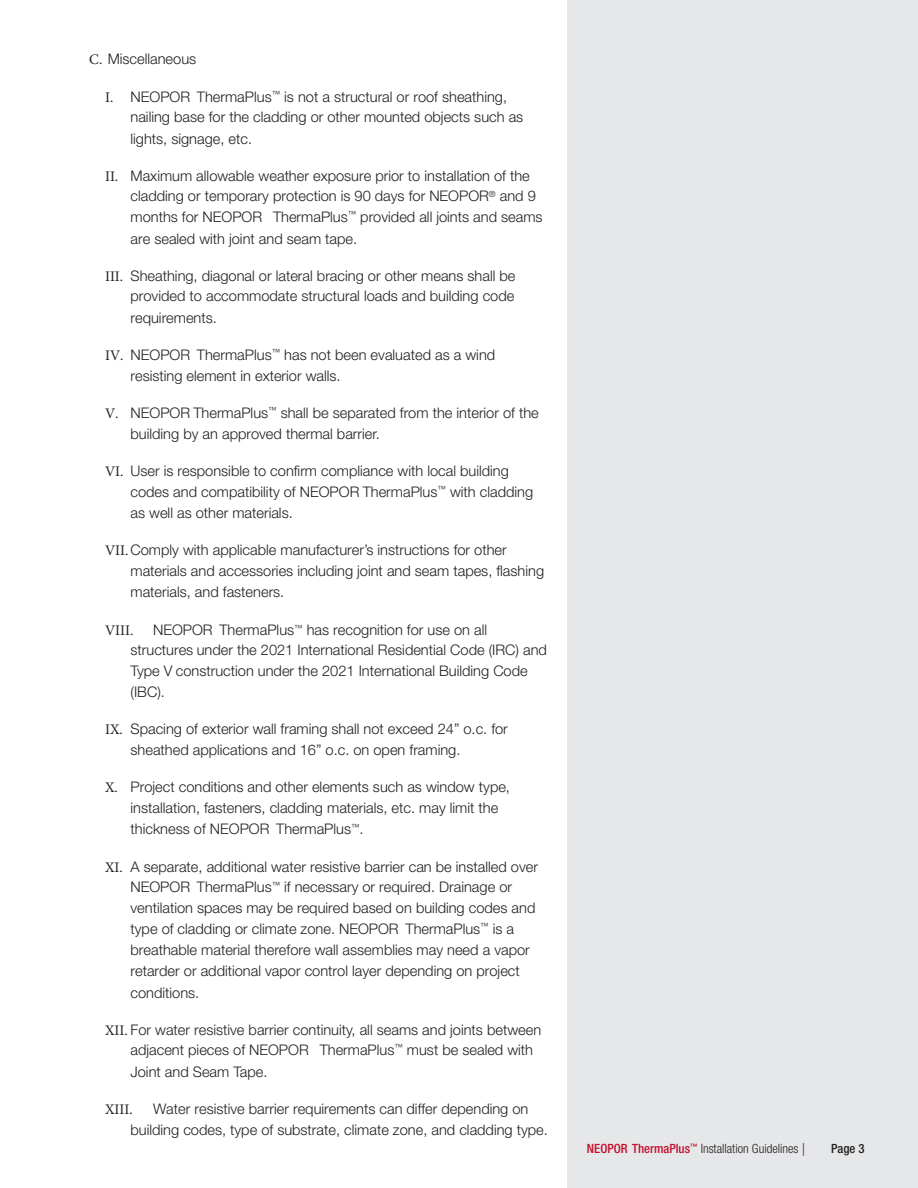
<style>
.page{position:relative;width:918px;height:1188px;background:#fff}
.page>*{position:absolute;margin:0;border:0;box-sizing:border-box;transform-origin:0 0}
.t1{font:300 14.7px/21px "Helvetica Neue LT Std";color:#231f20}
.t2{font:14.7px "Minion Pro";color:#231f20}
.t3{font:300 condensed 12.75px "Helvetica Neue LT Std";color:#231f20}
.t4{font:500 condensed 12.75px "Helvetica Neue LT Std";color:#231f20}
.s1{font-family:"Minion Pro";font-weight:400}
.s2{font-weight:500;color:#c3102e}
.s3{font-stretch:normal}
</style>
<div class="page">
<div style="left:567px;top:0;width:351px;height:1188px;background:#e6e7e9"></div>
<p class="t1" style="left:89px;top:48px;width:108px"><span class="s1">C.</span> Miscellaneous</p>
<p class="t1" style="left:131px;top:86px;width:394px;text-indent:-26px"><span class="s1">I.</span> NEOPOR<sup>®</sup>ThermaPlus<sup>™</sup> is not a structural or roof sheathing, nailing base for the cladding or other mounted objects such as lights, signage, etc.</p>
<p class="t1" style="left:131px;top:165px;width:414px;text-indent:-25px"><span class="s1">II.</span> Maximum allowable weather exposure prior to installation of the cladding or temporary protection is 90 days for NEOPOR<sup>®</sup> and 9 months for NEOPOR<sup>®</sup> ThermaPlus<sup>™</sup> provided all joints and seams are sealed with joint and seam tape.</p>
<p class="t1" style="left:131px;top:265px;width:386px;text-align:justify;text-indent:-25px"><span class="s1">III.</span> Sheathing, diagonal or lateral bracing or other means shall be provided to accommodate structural loads and building code requirements.</p>
<p class="t1" style="left:131px;top:344px;width:366px;text-indent:-26px"><span class="s1">IV.</span> NEOPOR<sup>®</sup>ThermaPlus<sup>™</sup> has not been evaluated as a wind resisting element in exterior walls.</p>
<p class="t1" style="left:131px;top:402px;width:410px;text-indent:-25px"><span class="s1">V.</span> NEOPOR ThermaPlus<sup>™</sup> shall be separated from the interior of the building by an approved thermal barrier.</p>
<p class="t1" style="left:131px;top:460px;width:404px;text-indent:-25px"><span class="s1">VI.</span> User is responsible to confirm compliance with local building codes and compatibility of NEOPOR ThermaPlus<sup>™</sup> with cladding as well as other materials.</p>
<p class="t1" style="left:131px;top:539px;width:415px;text-indent:-25px"><span class="s1">VII.</span>Comply with applicable manufacturer’s instructions for other materials and accessories including joint and seam tapes, flashing materials, and fasteners.</p>
<p class="t2" style="left:105px;top:621px;width:30px">VIII.</p>
<p class="t1" style="left:131px;top:620px;width:418px;line-height:20.5px;text-indent:23px">NEOPOR<sup>®</sup>ThermaPlus<sup>™</sup> has recognition for use on all structures under the 2021 International Residential Code (IRC) and Type V construction under the 2021 International Building Code (IBC).</p>
<p class="t1" style="left:131px;top:718px;width:379px;text-indent:-25px"><span class="s1">IX.</span> Spacing of exterior wall framing shall not exceed 24” o.c. for sheathed applications and 16” o.c. on open framing.</p>
<p class="t1" style="left:131px;top:776px;width:381px;text-indent:-26px"><span class="s1">X.</span> Project conditions and other elements such as window type, installation, fasteners, cladding materials, etc. may limit the thickness of NEOPOR<sup>®</sup>ThermaPlus<sup>™</sup>.</p>
<p class="t1" style="left:131px;top:856px;width:409px;text-indent:-25px"><span class="s1">XI.</span> A separate, additional water resistive barrier can be installed over NEOPOR<sup>®</sup>ThermaPlus<sup>™</sup> if necessary or required. Drainage or ventilation spaces may be required based on building codes and type of cladding or climate zone. NEOPOR<sup>®</sup>ThermaPlus<sup>™</sup> is a breathable material therefore wall assemblies may need a vapor retarder or additional vapor control layer depending on project conditions.</p>
<p class="t1" style="left:131px;top:1019px;width:412px;text-indent:-25px"><span class="s1">XII.</span> For water resistive barrier continuity, all seams and joints between adjacent pieces of NEOPOR<sup>®</sup> ThermaPlus<sup>™</sup> must be sealed with<br>Joint and Seam Tape.</p>
<p class="t2" style="left:105px;top:1099px;width:29px">XIII.</p>
<p class="t1" style="left:131px;top:1098px;width:419px;text-align:center">Water resistive barrier requirements can differ depending on building codes, type of substrate, climate zone, and cladding type.</p>
<p class="t3" style="left:587px;top:1142px;width:219px"><span class="s2">NEOPOR ThermaPlus</span><sup>™</sup> Installation Guidelines <span class="s3">|</span></p>
<p class="t4" style="left:831px;top:1141px;width:35px">Page 3</p>
</div>
